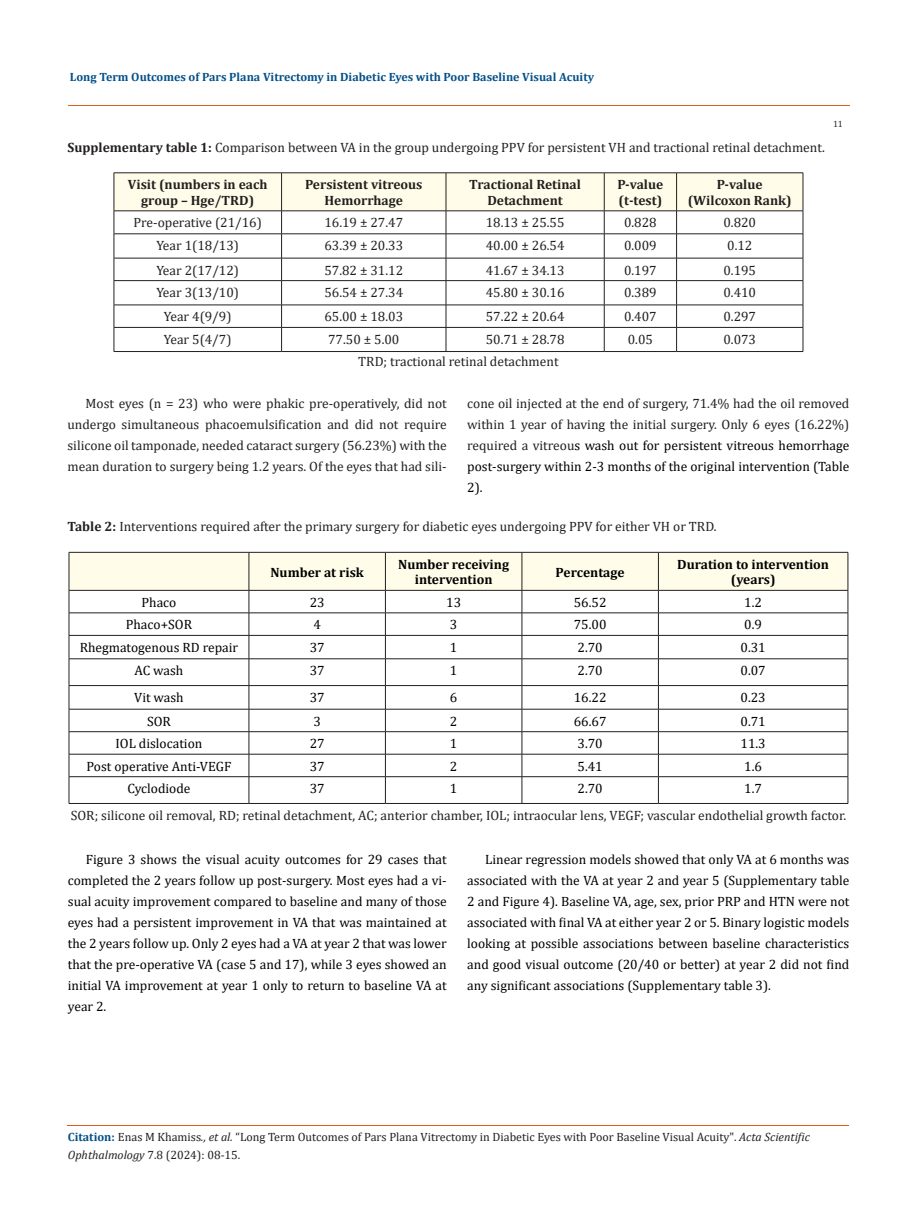
<style>
.page{position:relative;width:917px;height:1224px;background:#fff}
.page>*{position:absolute;margin:0;border:0;box-sizing:border-box;transform-origin:0 0}
.t1{font:13.5px/21px "Cambria";color:#231f20;text-align:justify}
.t2{font:13.5px/21px "Cambria";color:#000;text-align:justify}
.t3{font:700 13.5px/15.5px "Cambria";color:#231f20;text-align:center}
.t4{font:700 13.5px/15.5px "Cambria";color:#000;text-align:center}
.t5{font:12px/18px "Cambria";color:#231f20}
.t6{font:700 12px "Cambria";color:#035089}
.t7{font:9px "Cambria";color:#231f20}
.s1{font-weight:700}
.s2{color:#000}
.s3{font-weight:700;color:#035089}
.s4{font-style:italic}
</style>
<div class="page">
<hr style="left:68px;top:105px;width:781px;height:1px;background:#e05d1a">
<svg style="left:114px;top:173px;width:689px;height:178px"></svg>
<hr style="left:114px;top:351px;width:167px;height:1px;background:#231f20">
<hr style="left:281px;top:351px;width:165px;height:1px;background:#231f20">
<hr style="left:446px;top:351px;width:158px;height:1px;background:#231f20">
<hr style="left:604px;top:351px;width:72px;height:1px;background:#231f20">
<hr style="left:676px;top:351px;width:127px;height:1px;background:#231f20">
<svg style="left:69px;top:552px;width:779px;height:251px"></svg>
<hr style="left:69px;top:803px;width:180px;height:1px;background:#231f20">
<hr style="left:249px;top:803px;width:136px;height:1px;background:#231f20">
<hr style="left:385px;top:803px;width:137px;height:1px;background:#231f20">
<hr style="left:522px;top:803px;width:136px;height:1px;background:#231f20">
<hr style="left:658px;top:803px;width:190px;height:1px;background:#231f20">
<hr style="left:67px;top:1126px;width:781px;height:1px;background:#e05d1a">
<p class="t6" style="left:70px;top:68px;width:525px">Long Term Outcomes of Pars Plana Vitrectomy in Diabetic Eyes with Poor Baseline Visual Acuity</p>
<p class="t7" style="left:833px;top:118px;width:11px">11</p>
<p class="t1" style="left:67px;top:136px;width:759px"><span class="s1">Supplementary table 1:</span> Comparison between VA in the group undergoing PPV for persistent VH and tractional retinal detachment.</p>
<p class="t3" style="left:128px;top:177px;width:141px">Visit (numbers in each group – Hge/TRD)</p>
<p class="t3" style="left:305px;top:177px;width:119px">Persistent vitreous<br>Hemorrhage</p>
<p class="t3" style="left:469px;top:177px;width:113px">Tractional Retinal<br>Detachment</p>
<p class="t3" style="left:617px;top:177px;width:47px;text-align:left">P-value (t-test)</p>
<p class="t3" style="left:687px;top:177px;width:105px">P-value (Wilcoxon Rank)</p>
<p class="t1" style="left:134px;top:212px;width:130px">Pre-operative (21/16)</p>
<p class="t1" style="left:324px;top:212px;width:80px">16.19 ± 27.47</p>
<p class="t1" style="left:485px;top:212px;width:80px">18.13 ± 25.55</p>
<p class="t1" style="left:624px;top:212px;width:34px">0.828</p>
<p class="t1" style="left:723px;top:212px;width:34px">0.820</p>
<p class="t1" style="left:156px;top:235px;width:84px">Year 1(18/13)</p>
<p class="t1" style="left:324px;top:235px;width:80px">63.39 ± 20.33</p>
<p class="t1" style="left:485px;top:235px;width:80px">40.00 ± 26.54</p>
<p class="t1" style="left:624px;top:235px;width:34px">0.009</p>
<p class="t1" style="left:727px;top:235px;width:27px">0.12</p>
<p class="t1" style="left:156px;top:259px;width:84px">Year 2(17/12)</p>
<p class="t1" style="left:324px;top:259px;width:80px">57.82 ± 31.12</p>
<p class="t1" style="left:485px;top:259px;width:80px">41.67 ± 34.13</p>
<p class="t1" style="left:624px;top:259px;width:34px">0.197</p>
<p class="t1" style="left:723px;top:259px;width:34px">0.195</p>
<p class="t1" style="left:156px;top:282px;width:84px">Year 3(13/10)</p>
<p class="t1" style="left:324px;top:282px;width:80px">56.54 ± 27.34</p>
<p class="t1" style="left:485px;top:282px;width:80px">45.80 ± 30.16</p>
<p class="t1" style="left:624px;top:282px;width:34px">0.389</p>
<p class="t1" style="left:723px;top:282px;width:34px">0.410</p>
<p class="t1" style="left:164px;top:306px;width:69px">Year 4(9/9)</p>
<p class="t1" style="left:324px;top:306px;width:80px">65.00 ± 18.03</p>
<p class="t1" style="left:485px;top:306px;width:80px">57.22 ± 20.64</p>
<p class="t1" style="left:624px;top:306px;width:34px">0.407</p>
<p class="t1" style="left:723px;top:306px;width:34px">0.297</p>
<p class="t1" style="left:164px;top:329px;width:69px">Year 5(4/7)</p>
<p class="t1" style="left:328px;top:329px;width:73px">77.50 ± 5.00</p>
<p class="t1" style="left:485px;top:329px;width:80px">50.71 ± 28.78</p>
<p class="t1" style="left:627px;top:329px;width:27px">0.05</p>
<p class="t1" style="left:723px;top:329px;width:34px">0.073</p>
<p class="t1" style="left:358px;top:351px;width:202px">TRD; tractional retinal detachment</p>
<p class="t1" style="left:67px;top:393px;width:381px;text-indent:18px">Most eyes (n = 23) who were phakic pre-operatively, did not undergo simultaneous phacoemulsification and did not require silicone oil tamponade, needed cataract surgery (56.23%) with the mean duration to surgery being 1.2 years. Of the eyes that had sili-</p>
<p class="t1" style="left:467px;top:393px;width:384px">cone oil injected at the end of surgery, 71.4% had the oil removed within 1 year of having the initial surgery. Only 6 eyes (16.22%) required a vitreou<span class="s2">s wash out for persistent vitreous hemorrhage post-surgery within 2-3 months of the original intervention (Table 2).</span></p>
<p class="t1" style="left:67px;top:516px;width:650px"><span class="s1">Table 2:</span> Interventions required after the primary surgery for diabetic eyes undergoing PPV for either VH or TRD.</p>
<p class="t4" style="left:270px;top:564px;width:95px">Number at risk</p>
<p class="t4" style="left:398px;top:556px;width:112px">Number receiving intervention</p>
<p class="t4" style="left:555px;top:564px;width:71px">Percentage</p>
<p class="t4" style="left:677px;top:556px;width:153px">Duration to intervention (years)</p>
<p class="t2" style="left:141px;top:592px;width:36px">Phaco</p>
<p class="t2" style="left:310px;top:592px;width:16px">23</p>
<p class="t2" style="left:446px;top:592px;width:16px">13</p>
<p class="t2" style="left:574px;top:592px;width:34px">56.52</p>
<p class="t2" style="left:744px;top:592px;width:19px">1.2</p>
<p class="t2" style="left:126px;top:614px;width:68px">Phaco+SOR</p>
<p class="t2" style="left:313px;top:614px;width:9px">4</p>
<p class="t2" style="left:450px;top:614px;width:9px">3</p>
<p class="t2" style="left:574px;top:614px;width:34px">75.00</p>
<p class="t2" style="left:744px;top:614px;width:19px">0.9</p>
<p class="t2" style="left:80px;top:637px;width:160px">Rhegmatogenous RD repair</p>
<p class="t2" style="left:310px;top:637px;width:16px">37</p>
<p class="t2" style="left:450px;top:637px;width:9px">1</p>
<p class="t2" style="left:577px;top:637px;width:27px">2.70</p>
<p class="t2" style="left:740px;top:637px;width:27px">0.31</p>
<p class="t2" style="left:134px;top:660px;width:50px">AC wash</p>
<p class="t2" style="left:310px;top:660px;width:16px">37</p>
<p class="t2" style="left:450px;top:660px;width:9px">1</p>
<p class="t2" style="left:577px;top:660px;width:27px">2.70</p>
<p class="t2" style="left:740px;top:660px;width:27px">0.07</p>
<p class="t2" style="left:134px;top:687px;width:51px">Vit wash</p>
<p class="t2" style="left:310px;top:687px;width:16px">37</p>
<p class="t2" style="left:450px;top:687px;width:9px">6</p>
<p class="t2" style="left:574px;top:687px;width:34px">16.22</p>
<p class="t2" style="left:740px;top:687px;width:27px">0.23</p>
<p class="t2" style="left:147px;top:711px;width:25px">SOR</p>
<p class="t2" style="left:313px;top:711px;width:9px">3</p>
<p class="t2" style="left:450px;top:711px;width:9px">2</p>
<p class="t2" style="left:574px;top:711px;width:34px">66.67</p>
<p class="t2" style="left:740px;top:711px;width:27px">0.71</p>
<p class="t2" style="left:115px;top:733px;width:88px">IOL dislocation</p>
<p class="t2" style="left:310px;top:733px;width:16px">27</p>
<p class="t2" style="left:450px;top:733px;width:9px">1</p>
<p class="t2" style="left:577px;top:733px;width:27px">3.70</p>
<p class="t2" style="left:740px;top:733px;width:27px">11.3</p>
<p class="t2" style="left:86px;top:756px;width:146px">Post operative Anti-VEGF</p>
<p class="t2" style="left:310px;top:756px;width:16px">37</p>
<p class="t2" style="left:450px;top:756px;width:9px">2</p>
<p class="t2" style="left:577px;top:756px;width:27px">5.41</p>
<p class="t2" style="left:744px;top:756px;width:19px">1.6</p>
<p class="t2" style="left:127px;top:778px;width:65px">Cyclodiode</p>
<p class="t2" style="left:310px;top:778px;width:16px">37</p>
<p class="t2" style="left:450px;top:778px;width:9px">1</p>
<p class="t2" style="left:577px;top:778px;width:27px">2.70</p>
<p class="t2" style="left:744px;top:778px;width:19px">1.7</p>
<p class="t1" style="left:71px;top:805px;width:776px">SOR; silicone oil removal, RD; retinal detachment, AC; anterior chamber, IOL; intraocular lens, VEGF; vascular endothelial growth factor.</p>
<p class="t2" style="left:68px;top:849px;width:380px;text-indent:18px">Figure 3 shows the visual acuity outcomes for 29 cases that completed the 2 years follow up post-surgery. Most eyes had a vi&shy;sual acuity improvement compared to baseline and many of those eyes had a persistent improvement in VA that was maintained at the 2 years follow up. Only 2 eyes had a VA at year 2 that was lower that the pre-operative VA (case 5 and 17), while 3 eyes showed an initial VA improvement at year 1 only to return to baseline VA at year 2.</p>
<p class="t2" style="left:467px;top:849px;width:384px;text-indent:18px">Linear regression models showed that only VA at 6 months was associated with the VA at year 2 and year 5 (Supplementary table 2 and Figure 4). Baseline VA, age, sex, prior PRP and HTN were not associated with final VA at either year 2 or 5. Binary logistic models looking at possible associations between baseline characteristics and good visual outcome (20/40 or better) at year 2 did not find any significant associations (Supplementary table 3).</p>
<p class="t5" style="left:68px;top:1128px;width:743px"><span class="s3">Citation:</span> Enas M Khamiss<span class="s4">., et al.</span> “Long Term Outcomes of Pars Plana Vitrectomy in Diabetic Eyes with Poor Baseline Visual Acuity". <span class="s4">Acta Scientific<br>Ophthalmology</span> 7.8 (2024): 08-15.</p>
</div>
